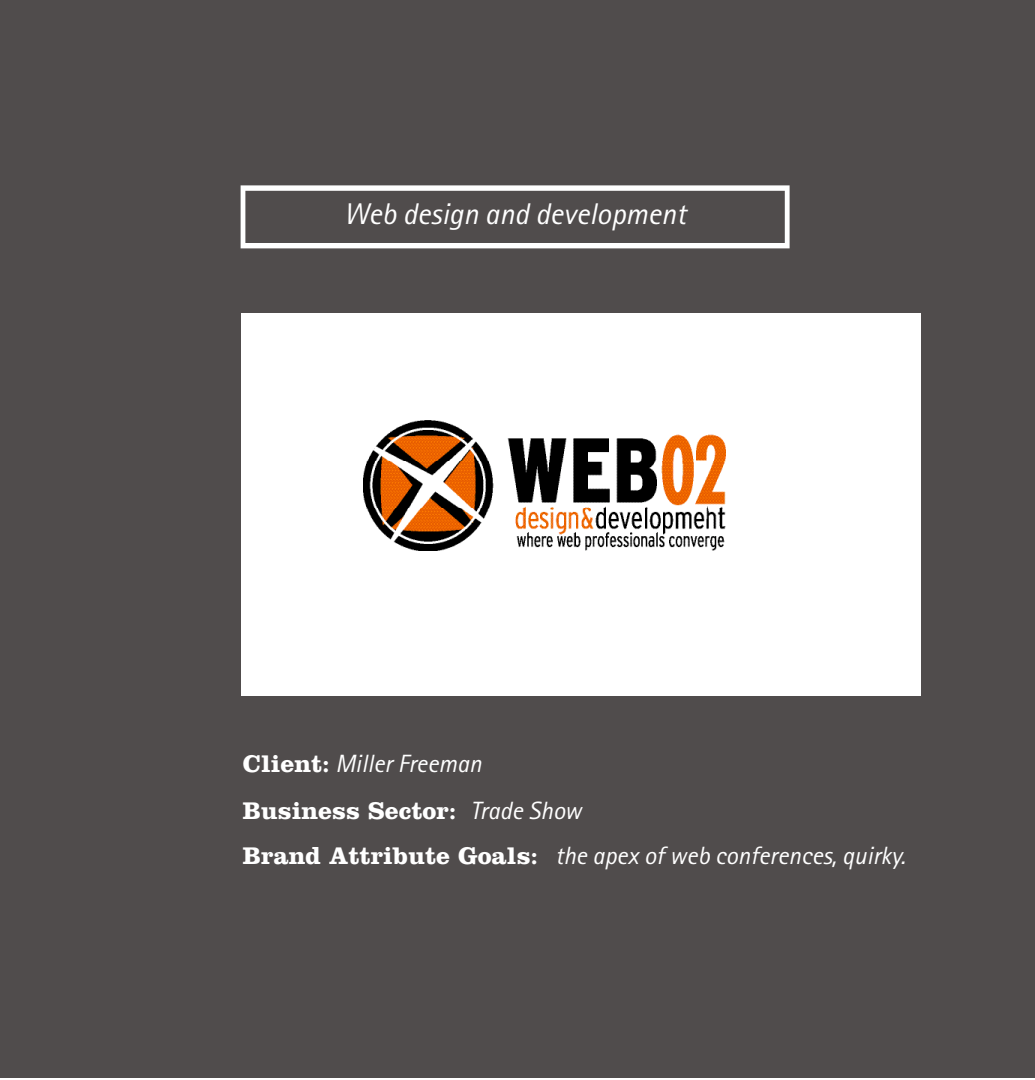
<style>
.page{position:relative;width:1035px;height:1080px;background:#fff}
.page>*{position:absolute;margin:0;border:0;box-sizing:border-box;transform-origin:0 0}
.t1{font:italic 30px "Rotis Sans Serif";color:#fff}
.t2{font:italic 25px "Rotis Sans Serif";color:#fff}
.t3{font:700 25px "Clarendon";color:#fff}
.s1{font-family:"Clarendon";font-weight:700;font-style:normal}
.s2{font-family:"Rotis Sans Serif";font-weight:400;font-style:italic}
</style>
<div class="page">
<div style="left:0;top:0;width:1035px;height:1078px;background:#504c4c"></div>
<svg style="left:241px;top:185px;width:549px;height:63px"></svg>
<div style="left:241px;top:313px;width:679px;height:382px;background:#fff"></div>
<img style="left:367px;top:420px;width:359px;height:41px">
<img style="left:363px;top:461px;width:363px;height:89px">
<p class="t1" style="left:344px;top:203px;width:344px">Web design and development</p>
<p class="t2" style="left:243px;top:754px;width:240px"><span class="s1">Client:</span> Miller Freeman</p>
<p class="t3" style="left:243px;top:802px;width:340px">Business Sector: <span class="s2">Trade Show</span></p>
<p class="t2" style="left:243px;top:847px;width:664px"><span class="s1">Brand Attribute Goals:</span> the apex of web conferences, quirky.</p>
</div>
